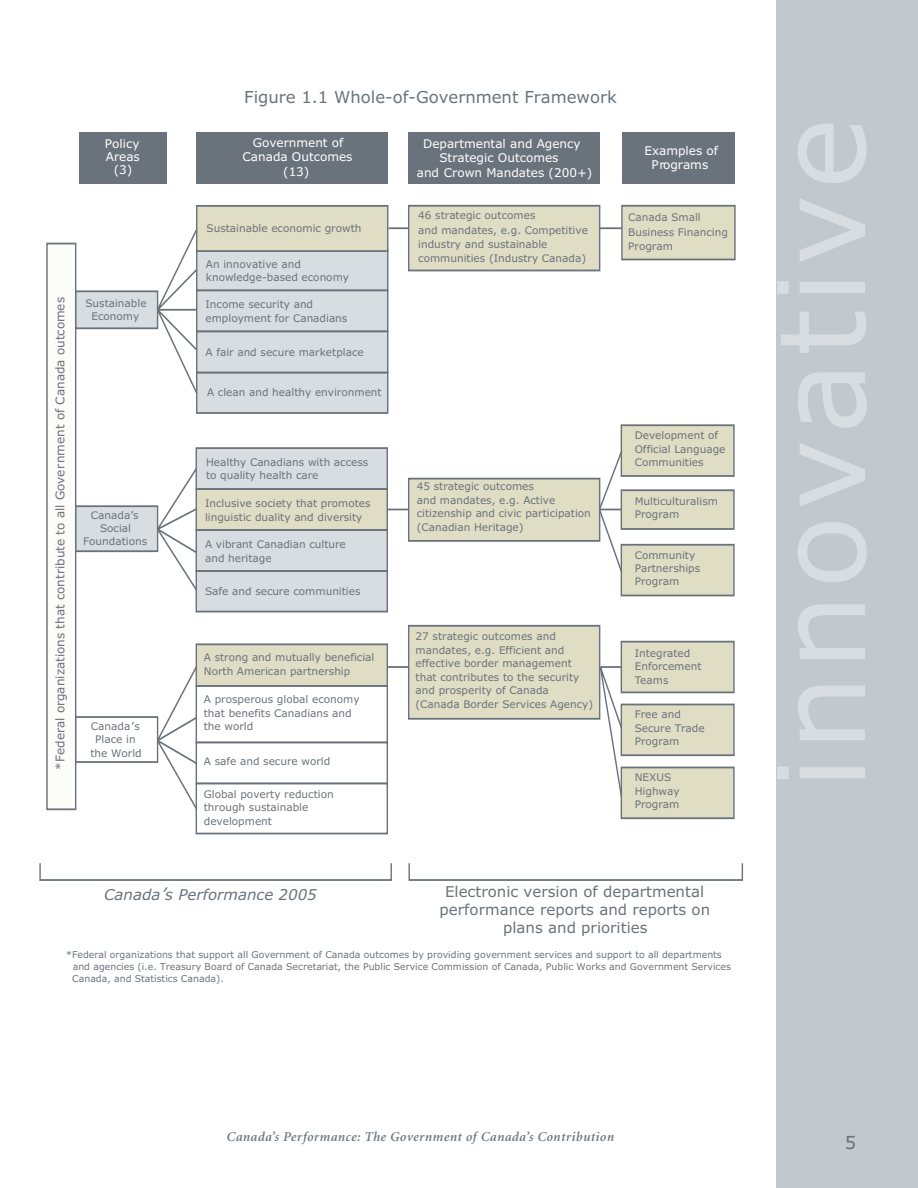
<style>
.page{position:relative;width:918px;height:1188px;background:#fff}
.page>*{position:absolute;margin:0;border:0;box-sizing:border-box;transform-origin:0 0}
.t1{font:120px "Verdana";letter-spacing:.045em;color:#d8dde1}
.t2{font:18px "Verdana";color:#6a737b}
.t3{font:16.5px "Verdana";color:#6a737b}
.t4{font:15px/18px "Verdana";color:#6a737b;text-align:center}
.t5{font:italic 15px "Verdana";color:#6a737b}
.t6{font:italic 600 13.5px "Minion";letter-spacing:.035em;color:#6a737b}
.t7{font:12px/14.4px "Verdana";color:#fff;text-align:center}
.t8{font:12px "Verdana";color:#6a737b}
.t9{font:10.5px/13.5px "Verdana";color:#6a737b}
.t10{font:9.45px/12px "Verdana";color:#6a737b}
</style>
<div class="page">
<div style="left:776px;top:0;width:142px;height:1188px;background:#c2c9ce"></div>
<hr style="left:594px;top:227px;width:29px;height:2px;background:#6a737b">
<hr style="left:388px;top:227px;width:29px;height:2px;background:#6a737b">
<svg style="left:388px;top:509px;width:20px;height:1px"></svg>
<hr style="left:387px;top:666px;width:31px;height:2px;background:#6a737b">
<svg style="left:156px;top:229px;width:40px;height:360px"></svg>
<div style="left:409px;top:479px;width:191px;height:62px;background:#e0ddc5"></div>
<div style="left:408px;top:478px;width:192px;height:64px;border:2px solid #6a737b"></div>
<div style="left:409px;top:626px;width:191px;height:93px;background:#e0ddc5"></div>
<div style="left:408px;top:625px;width:192px;height:95px;border:2px solid #6a737b"></div>
<div style="left:409px;top:206px;width:191px;height:64px;background:#e0ddc5"></div>
<div style="left:408px;top:205px;width:192px;height:66px;border:2px solid #6a737b"></div>
<div style="left:622px;top:206px;width:113px;height:53px;background:#e0ddc5"></div>
<div style="left:621px;top:205px;width:115px;height:55px;border:2px solid #6a737b"></div>
<div style="left:621px;top:425px;width:113px;height:51px;background:#e0ddc5"></div>
<div style="left:621px;top:424px;width:114px;height:53px;border:2px solid #6a737b"></div>
<div style="left:197px;top:249px;width:191px;height:41px;background:#d8dde1"></div>
<div style="left:196px;top:249px;width:193px;height:42px;border:2px solid #6a737b"></div>
<div style="left:197px;top:290px;width:191px;height:41px;background:#d8dde1"></div>
<div style="left:196px;top:290px;width:193px;height:42px;border:2px solid #6a737b"></div>
<div style="left:197px;top:372px;width:191px;height:41px;background:#d8dde1"></div>
<div style="left:196px;top:372px;width:193px;height:42px;border:2px solid #6a737b"></div>
<div style="left:197px;top:331px;width:191px;height:41px;background:#d8dde1"></div>
<div style="left:196px;top:331px;width:193px;height:42px;border:2px solid #6a737b"></div>
<div style="left:196px;top:448px;width:191px;height:41px;background:#d8dde1"></div>
<div style="left:195px;top:447px;width:193px;height:43px;border:2px solid #6a737b"></div>
<div style="left:196px;top:489px;width:191px;height:41px;background:#e0ddc5"></div>
<div style="left:195px;top:488px;width:193px;height:43px;border:2px solid #6a737b"></div>
<div style="left:196px;top:530px;width:191px;height:41px;background:#d8dde1"></div>
<div style="left:195px;top:529px;width:193px;height:43px;border:2px solid #6a737b"></div>
<div style="left:196px;top:571px;width:191px;height:41px;background:#d8dde1"></div>
<div style="left:195px;top:570px;width:193px;height:42px;border:2px solid #6a737b"></div>
<div style="left:196px;top:644px;width:191px;height:42px;background:#e0ddc5"></div>
<div style="left:196px;top:644px;width:192px;height:43px;border:2px solid #6a737b"></div>
<div style="left:196px;top:685px;width:192px;height:58px;border:2px solid #6a737b"></div>
<div style="left:196px;top:742px;width:192px;height:42px;border:2px solid #6a737b"></div>
<div style="left:196px;top:783px;width:192px;height:51px;border:2px solid #6a737b"></div>
<div style="left:47px;top:244px;width:29px;height:565px;background:#fcfcf9"></div>
<div style="left:46px;top:243px;width:30px;height:567px;border:2px solid #6a737b"></div>
<div style="left:79px;top:132px;width:88px;height:51px;background:#6a737b"></div>
<div style="left:76px;top:291px;width:82px;height:37px;background:#d8dde1"></div>
<div style="left:75px;top:291px;width:83px;height:38px;border:2px solid #6a737b"></div>
<div style="left:76px;top:506px;width:82px;height:45px;background:#d8dde1"></div>
<div style="left:75px;top:505px;width:83px;height:47px;border:2px solid #6a737b"></div>
<div style="left:75px;top:716px;width:83px;height:47px;border:2px solid #6a737b"></div>
<div style="left:197px;top:132px;width:191px;height:51px;background:#6a737b"></div>
<div style="left:408px;top:132px;width:192px;height:51px;background:#6a737b"></div>
<div style="left:622px;top:132px;width:113px;height:51px;background:#6a737b"></div>
<svg style="left:156px;top:664px;width:42px;height:147px"></svg>
<svg style="left:598px;top:449px;width:137px;height:371px"></svg>
<div style="left:197px;top:206px;width:191px;height:45px;background:#e0ddc5"></div>
<div style="left:196px;top:205px;width:193px;height:47px;border:2px solid #6a737b"></div>
<svg style="left:39px;top:863px;width:704px;height:18px"></svg>
<div style="left:621px;top:490px;width:113px;height:39px;background:#e0ddc5"></div>
<div style="left:621px;top:489px;width:114px;height:41px;border:2px solid #6a737b"></div>
<p class="t8" style="left:55px;top:770px;width:474px;rotate:-90deg">*Federal organizations that contribute to all Government of Canada outcomes</p>
<h3 class="t3" style="left:244px;top:90px;width:374px">Figure 1.1 Whole-of-Government Framework</h3>
<p class="t7" style="left:105px;top:138px;width:36px;line-height:12.9px">Policy<br>Areas (3)</p>
<p class="t7" style="left:243px;top:136px;width:112px">Government of<br>Canada Outcomes (13)</p>
<p class="t7" style="left:423px;top:137px;width:159px">Departmental and Agency</p>
<p class="t7" style="left:439px;top:152px;width:121px">Strategic Outcomes</p>
<p class="t7" style="left:417px;top:166px;width:177px">and Crown Mandates (200+)</p>
<p class="t7" style="left:644px;top:144px;width:75px">Examples of<br>Programs</p>
<p class="t9" style="left:85px;top:297px;width:63px;text-align:center">Sustainable<br>Economy</p>
<p class="t9" style="left:207px;top:222px;width:156px">Sustainable economic growth</p>
<p class="t9" style="left:206px;top:258px;width:145px">An innovative and knowledge-based economy</p>
<p class="t9" style="left:205px;top:299px;width:143px">Income security and employment for Canadians</p>
<p class="t9" style="left:205px;top:346px;width:160px">A fair and secure marketplace</p>
<p class="t9" style="left:207px;top:386px;width:176px">A clean and healthy environment</p>
<p class="t9" style="left:418px;top:209px;width:171px;line-height:14.4px">46 strategic outcomes<br>and mandates, e.g. Competitive industry and sustainable communities (Industry Canada)</p>
<p class="t9" style="left:628px;top:211px;width:101px;line-height:14.4px">Canada Small<br>Business Financing<br>Program</p>
<p class="t9" style="left:83px;top:509px;width:65px;text-align:center">Canada’s<br>Social<br>Foundations</p>
<p class="t9" style="left:206px;top:456px;width:164px">Healthy Canadians with access to quality health care</p>
<p class="t9" style="left:205px;top:498px;width:167px">Inclusive society that promotes linguistic duality and diversity</p>
<p class="t9" style="left:205px;top:539px;width:142px">A vibrant Canadian culture and heritage</p>
<p class="t9" style="left:205px;top:586px;width:157px">Safe and secure communities</p>
<p class="t9" style="left:417px;top:481px;width:176px">45 strategic outcomes<br>and mandates, e.g. Active citizenship and civic participation (Canadian Heritage)</p>
<p class="t9" style="left:635px;top:430px;width:92px">Development of<br>Official Language<br>Communities</p>
<p class="t9" style="left:635px;top:495px;width:85px">Multiculturalism<br>Program</p>
<p class="t9" style="left:635px;top:549px;width:67px">Community<br>Partnerships<br>Program</p>
<p class="t9" style="left:90px;top:720px;width:53px;text-align:center">Canada’s<br>Place in the World</p>
<p class="t9" style="left:204px;top:651px;width:172px;line-height:14.4px">A strong and mutually beneficial<br>North American partnership</p>
<p class="t9" style="left:204px;top:693px;width:157px">A prosperous global economy that benefits Canadians and the world</p>
<p class="t9" style="left:204px;top:755px;width:128px">A safe and secure world</p>
<p class="t9" style="left:204px;top:788px;width:131px">Global poverty reduction through sustainable development</p>
<p class="t9" style="left:416px;top:631px;width:179px">27 strategic outcomes and mandates, e.g. Efficient and effective border management that contributes to the security and prosperity of Canada (Canada Border Services Agency)</p>
<p class="t9" style="left:635px;top:647px;width:68px">Integrated<br>Enforcement<br>Teams</p>
<p class="t9" style="left:635px;top:708px;width:71px">Free and<br>Secure Trade<br>Program</p>
<p class="t9" style="left:635px;top:772px;width:47px">NEXUS<br>Highway<br>Program</p>
<h3 class="t5" style="left:104px;top:888px;width:214px">Canada s Performance 2005</h3>
<h3 class="t4" style="left:440px;top:884px;width:272px">Electronic version of departmental performance reports and reports on plans and priorities</h3>
<p class="t10" style="left:72px;top:950px;width:660px;text-indent:-6px">*Federal organizations that support all Government of Canada outcomes by providing government services and support to all departments and agencies (i.e. Treasury Board of Canada Secretariat, the Public Service Commission of Canada, Public Works and Government Services<br>Canada, and Statistics Canada).</p>
<h1 class="t1" style="left:770px;top:789px;width:673px;rotate:-90deg">innovative</h1>
<p class="t6" style="left:226px;top:1131px;width:389px">Canada’s Performance: The Government of Canada’s Contribution</p>
<h2 class="t2" style="left:845px;top:1135px;width:13px">5</h2>
</div>
